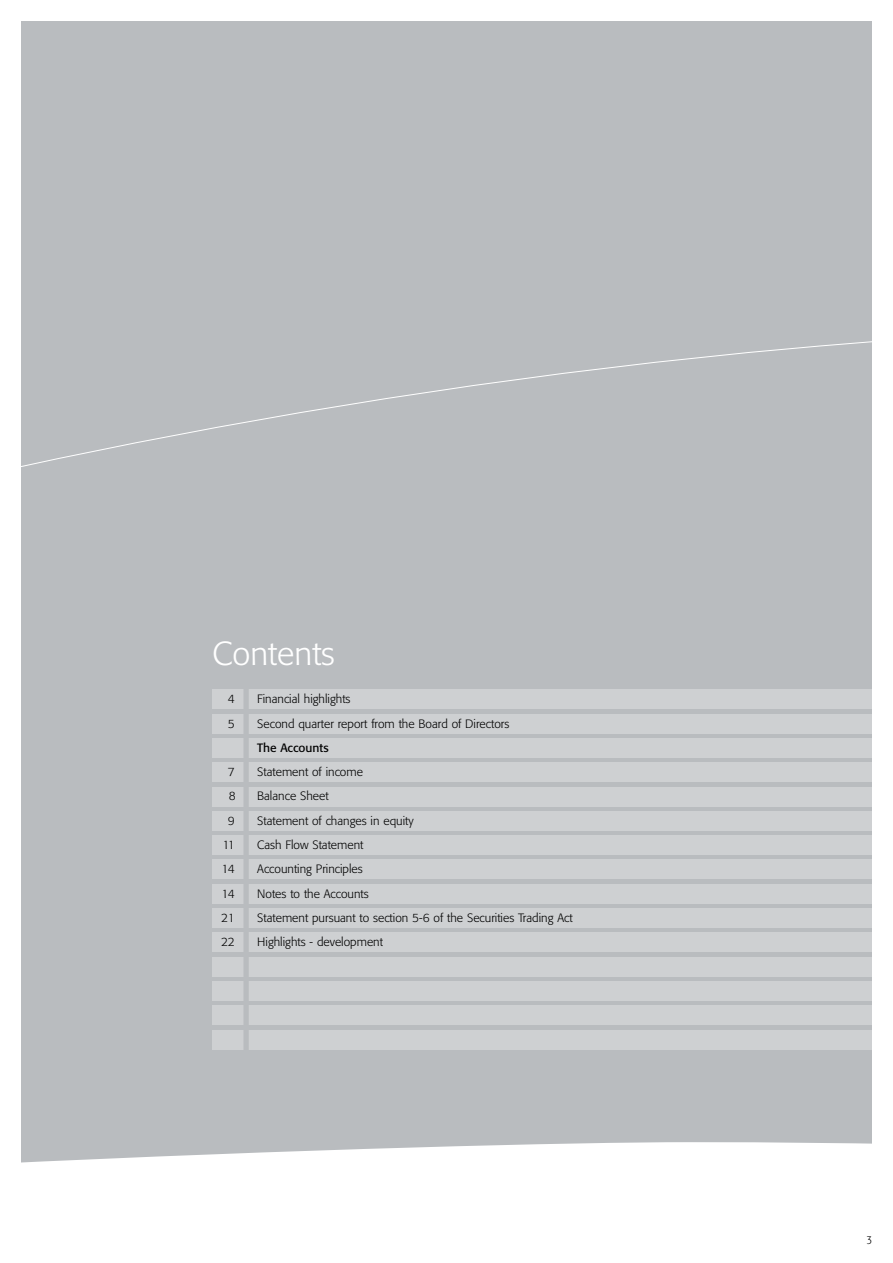
<style>
.page{position:relative;width:893px;height:1263px;background:#fff}
.page>*{position:absolute;margin:0;border:0;box-sizing:border-box;transform-origin:0 0}
.t1{font:300 33px "Formata";color:#fff}
.t2{font:300 12px "Formata";color:#000}
.t3{font:12px "Formata";color:#000}
.t4{font:10.5px "Formata Light SC";color:#000}
</style>
<div class="page">
<div style="left:21px;top:21px;width:851px;height:1216px;background:#b9bcbf"></div>
<div style="left:213px;top:738px;width:659px;height:19px;background:#ced0d2"></div>
<div style="left:213px;top:763px;width:659px;height:19px;background:#ced0d2"></div>
<div style="left:213px;top:787px;width:659px;height:19px;background:#ced0d2"></div>
<div style="left:213px;top:811px;width:659px;height:19px;background:#ced0d2"></div>
<div style="left:213px;top:835px;width:659px;height:20px;background:#ced0d2"></div>
<div style="left:213px;top:860px;width:659px;height:19px;background:#ced0d2"></div>
<div style="left:213px;top:884px;width:659px;height:19px;background:#ced0d2"></div>
<div style="left:213px;top:908px;width:659px;height:20px;background:#ced0d2"></div>
<div style="left:213px;top:933px;width:659px;height:19px;background:#ced0d2"></div>
<div style="left:213px;top:957px;width:659px;height:19px;background:#ced0d2"></div>
<div style="left:213px;top:981px;width:659px;height:19px;background:#ced0d2"></div>
<div style="left:213px;top:1006px;width:659px;height:19px;background:#ced0d2"></div>
<div style="left:213px;top:1030px;width:659px;height:19px;background:#ced0d2"></div>
<div style="left:243px;top:491px;width:6px;height:562px;background:#b9bcbf"></div>
<svg style="left:21px;top:341px;width:851px;height:400px"></svg>
<svg style="left:21px;top:1142px;width:851px;height:95px;background:#fafafa"></svg>
<h1 class="t1" style="left:213px;top:634px;width:124px">Contents</h1>
<p class="t2" style="left:228px;top:692px;width:8px">4</p>
<p class="t2" style="left:257px;top:692px;width:95px">Financial highlights</p>
<p class="t2" style="left:228px;top:716px;width:8px">5</p>
<p class="t2" style="left:257px;top:716px;width:254px">Second quarter report from the Board of Directors</p>
<p class="t3" style="left:257px;top:740px;width:73px">The Accounts</p>
<p class="t2" style="left:228px;top:765px;width:8px">7</p>
<p class="t2" style="left:257px;top:765px;width:107px">Statement of income</p>
<p class="t2" style="left:229px;top:789px;width:8px">8</p>
<p class="t2" style="left:257px;top:789px;width:73px">Balance Sheet</p>
<p class="t2" style="left:228px;top:813px;width:8px">9</p>
<p class="t2" style="left:257px;top:813px;width:158px">Statement of changes in equity</p>
<p class="t2" style="left:223px;top:838px;width:14px">11</p>
<p class="t2" style="left:257px;top:838px;width:108px">Cash Flow Statement</p>
<p class="t2" style="left:221px;top:862px;width:15px">14</p>
<p class="t2" style="left:257px;top:862px;width:107px">Accounting Principles</p>
<p class="t2" style="left:221px;top:886px;width:15px">14</p>
<p class="t2" style="left:257px;top:886px;width:113px">Notes to the Accounts</p>
<p class="t2" style="left:221px;top:911px;width:15px">21</p>
<p class="t2" style="left:257px;top:911px;width:317px">Statement pursuant to section 5-6 of the Securities Trading Act</p>
<p class="t2" style="left:221px;top:935px;width:15px">22</p>
<p class="t2" style="left:257px;top:935px;width:127px">Highlights - development</p>
<p class="t4" style="left:867px;top:1232px;width:6px">3</p>
</div>
